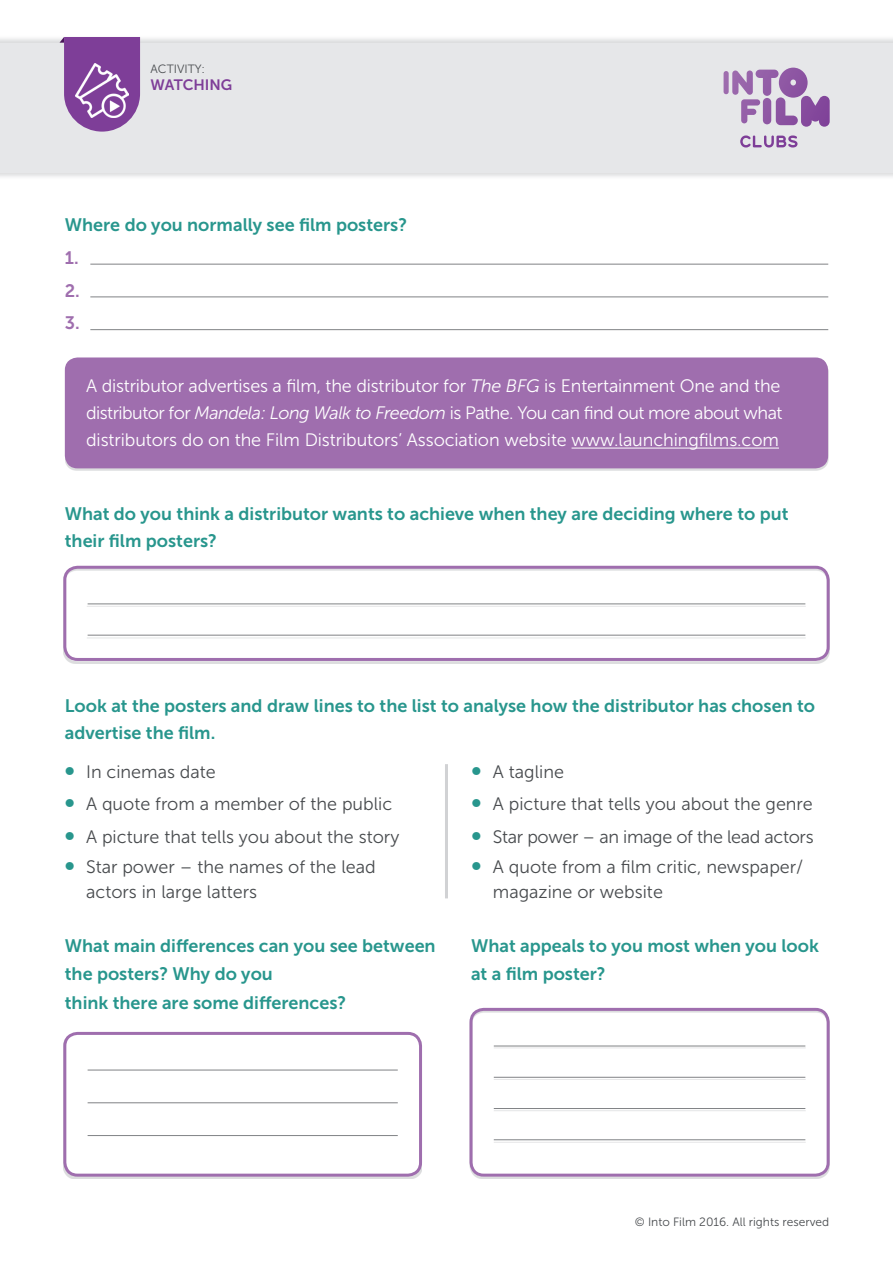
<style>
.page{position:relative;width:893px;height:1263px;background:#fff}
.page>*{position:absolute;margin:0;border:0;box-sizing:border-box;transform-origin:0 0}
.SUB_HEAD{font:18px/28.5px "Museo Sans 700";color:#28968d}
.BODY{font:18px/27px "Museo Sans 300";letter-spacing:-.005em;color:#fff;text-align:justify}
.t1{font:18px/25.5px "Museo Sans 300";color:#484b4e}
.t2{font:18px "Museo Sans 300";letter-spacing:-.02em;color:#484b4e}
.t3{font:18px "Museo Sans 700";color:#9f6eae}
.t4{font:15px "Museo Sans 700";color:#7e3e98}
.t5{font:12px "Museo Sans 300";color:#484b4e}
.s1{font-style:italic}
.s2{font-family:"Museo Sans 700";font-size:24px;color:#28968d}
</style>
<div class="page">
<div style="left:0;top:35px;width:893px;height:139px;background:#d1d2d4;opacity:.75"></div>
<div style="left:0;top:41px;width:893px;height:139px;background:#d1d2d4;opacity:.75"></div>
<div style="left:0;top:43px;width:893px;height:130px;background:#e6e7e9"></div>
<svg style="left:60px;top:37px;width:80px;height:95px"></svg>
<div style="left:724px;top:71px;width:5px;height:23px;background:#9d6cae;border-radius:3px"></div>
<svg style="left:732px;top:68px;width:98px;height:59px"></svg>
<svg style="left:740px;top:135px;width:57px;height:13px"></svg>
<img style="left:75px;top:64px;width:54px;height:54px">
<hr style="left:90px;top:264px;width:738px;height:1px;background:#808285">
<hr style="left:90px;top:296px;width:738px;height:1px;background:#808285">
<hr style="left:90px;top:329px;width:738px;height:1px;background:#808285">
<div style="left:65px;top:360px;width:763px;height:111px;background:#d1d2d4;opacity:.75"></div>
<div style="left:65px;top:357px;width:763px;height:111px;background:#9f6eae;border-radius:13px"></div>
<hr style="left:572px;top:448px;width:207px;height:1px;background:#fff">
<div style="left:63px;top:568px;width:767px;height:95px;background:#d1d2d4;opacity:.75"></div>
<hr style="left:88px;top:603px;width:717px;height:1px;background:#808285">
<hr style="left:88px;top:635px;width:717px;height:1px;background:#808285">
<div style="left:63px;top:566px;width:767px;height:95px;border:3px solid #9f6eae;border-radius:13px"></div>
<div style="left:63px;top:1034px;width:359px;height:145px;background:#d1d2d4;opacity:.75"></div>
<div style="left:65px;top:1033px;width:356px;height:142px;background:#fff;border-radius:13px"></div>
<hr style="left:88px;top:1070px;width:310px;height:1px;background:#808285">
<hr style="left:88px;top:1102px;width:310px;height:1px;background:#808285">
<hr style="left:88px;top:1135px;width:310px;height:1px;background:#808285">
<div style="left:63px;top:1032px;width:359px;height:144px;border:3px solid #9f6eae;border-radius:13px"></div>
<hr style="left:445px;top:764px;width:3px;height:134px;background:#d1d2d4">
<hr style="left:494px;top:1046px;width:311px;height:1px;background:#808285">
<hr style="left:494px;top:1077px;width:311px;height:1px;background:#808285">
<hr style="left:494px;top:1108px;width:311px;height:1px;background:#808285">
<hr style="left:494px;top:1139px;width:311px;height:1px;background:#808285">
<div style="left:469px;top:1008px;width:361px;height:168px;border:3px solid #9f6eae;border-radius:13px"></div>
<p class="t5" style="left:151px;top:63px;width:56px">ACTIVITY:</p>
<p class="t4" style="left:151px;top:77px;width:83px">WATCHING</p>
<p class="SUB_HEAD" style="left:65px;top:211px;width:344px">Where do you normally see film posters?</p>
<p class="t3" style="left:65px;top:247px;width:15px">1.</p>
<p class="t3" style="left:65px;top:280px;width:17px">2.</p>
<p class="t3" style="left:65px;top:313px;width:16px">3.</p>
<p class="BODY" style="left:86px;top:373px;width:698px">A distributor advertises a film, the distributor for <span class="s1">The BFG</span> is Entertainment One and the distributor for <span class="s1">Mandela: Long Walk to Freedom</span> is Pathe. You can find out more about what distributors do on the Film Distributors’ Association website www.launchingfilms.com</p>
<p class="SUB_HEAD" style="left:65px;top:500px;width:725px;line-height:27px">What do you think a distributor wants to achieve when they are deciding where to put their film posters?</p>
<p class="SUB_HEAD" style="left:65px;top:692px;width:752px;line-height:27px">Look at the posters and draw lines to the list to analyse how the distributor has chosen to advertise the film.</p>
<p class="t1" style="left:65px;top:759px;width:152px"><span class="s2">•</span> In cinemas date</p>
<p class="t1" style="left:65px;top:791px;width:329px"><span class="s2">•</span> A quote from a member of the public</p>
<p class="t1" style="left:65px;top:824px;width:336px"><span class="s2">•</span> A picture that tells you about the story</p>
<p class="t1" style="left:86px;top:854px;width:291px;text-indent:-21px"><span class="s2">•</span> Star power – the names of the lead actors in large latters</p>
<p class="SUB_HEAD" style="left:65px;top:931px;width:372px">What main differences can you see between the posters? Why do you<br>think there are some differences?</p>
<p class="t1" style="left:472px;top:759px;width:94px"><span class="s2">•</span> A tagline</p>
<p class="t1" style="left:472px;top:791px;width:343px"><span class="s2">•</span> A picture that tells you about the genre</p>
<p class="t2" style="left:472px;top:827px;width:343px"><span class="s2">•</span> Star power – an image of the lead actors</p>
<p class="t1" style="left:493px;top:854px;width:312px;text-indent:-21px"><span class="s2">•</span> A quote from a film critic, newspaper/ magazine or website</p>
<p class="SUB_HEAD" style="left:471px;top:931px;width:350px">What appeals to you most when you look at a film poster?</p>
<p class="t5" style="left:635px;top:1216px;width:196px">© Into Film 2016. All rights reserved</p>
</div>
